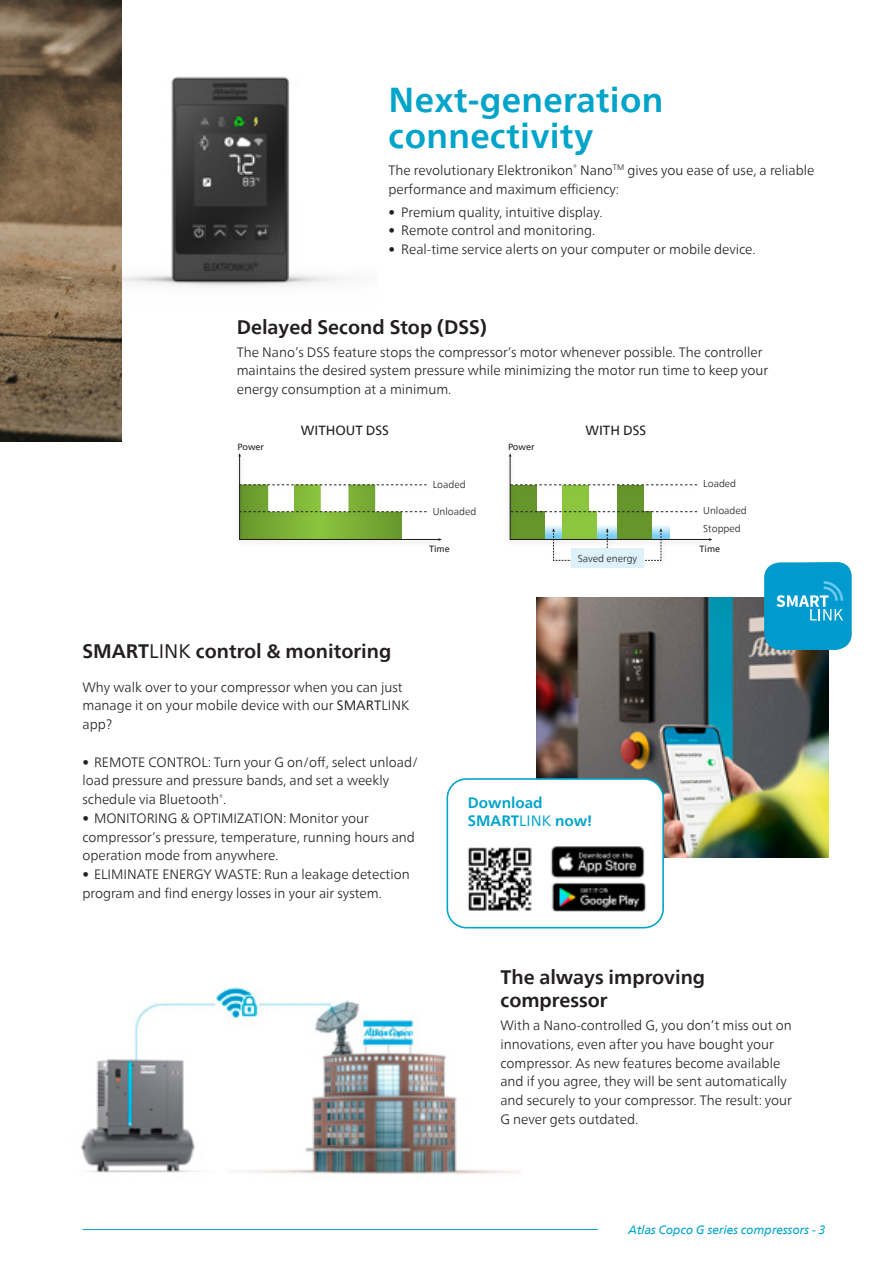
<style>
.page{position:relative;width:893px;height:1263px;background:#fff}
.page>*{position:absolute;margin:0;border:0;box-sizing:border-box;transform-origin:0 0}
.t1{font:700 34.5px/36px "Neue Frutiger World";letter-spacing:.01em;color:#00a4ca}
.t2{font:700 19.5px/23.4px "Neue Frutiger World";color:#231f20}
.t3{font:700 15px/18px "Neue Frutiger World";color:#00a4ca}
.t4{font:300 13.5px/18.8px "Neue Frutiger World";color:#231f20}
.t5{font:13.2px "Neue Frutiger World";color:#231f20}
.t6{font:italic 12px "Neue Frutiger World";color:#00a4ca}
.t7{font:300 9.9px "Neue Frutiger World";color:#231f20}
.t8{font:9px "Neue Frutiger World";color:#231f20}
.s1{font-weight:400}
</style>
<div class="page">
<hr style="left:82px;top:1229px;width:516px;height:1px;background:#00a4ca">
<img style="left:81px;top:987px;width:439px;height:187px">
<img style="left:121px;top:67px;width:224px;height:244px">
<div style="left:235px;top:453px;width:209px;height:93px;background:#f8f7f8"></div>
<svg style="left:238px;top:453px;width:204px;height:88px"></svg>
<div style="left:506px;top:481px;width:196px;height:10px;background:#f8f8f8"></div>
<div style="left:507px;top:508px;width:195px;height:10px;background:#f8f7f8"></div>
<svg style="left:509px;top:453px;width:203px;height:108px"></svg>
<div style="left:571px;top:549px;width:73px;height:19px;background:#ddf1fa"></div>
<img style="left:536px;top:597px;width:292px;height:261px">
<svg style="left:764px;top:562px;width:88px;height:88px;background:#18a2d2"></svg>
<div style="left:447px;top:779px;width:216px;height:149px;background:#fff;border-radius:19px"></div>
<div style="left:447px;top:778px;width:217px;height:150px;border:2px solid #00a4ca;border-radius:19px"></div>
<img style="left:468px;top:847px;width:64px;height:64px">
<img style="left:551px;top:847px;width:94px;height:32px">
<img style="left:551px;top:882px;width:95px;height:30px">
<img style="left:0;top:0;width:121px;height:442px">
<h1 class="t1" style="left:388px;top:81px;width:276px">Next-generation connectivity</h1>
<p class="t4" style="left:388px;top:161px;width:427px">The revolutionary Elektronikon<sup>®</sup> Nano<sup>TM</sup> gives you ease of use, a reliable performance and maximum efficiency:</p>
<p class="t4" style="left:388px;top:203px;width:216px">• Premium quality, intuitive display.</p>
<p class="t4" style="left:388px;top:221px;width:208px">• Remote control and monitoring.</p>
<p class="t4" style="left:388px;top:240px;width:369px">• Real-time service alerts on your computer or mobile device.</p>
<h2 class="t2" style="left:237px;top:315px;width:252px">Delayed Second Stop (DSS)</h2>
<p class="t4" style="left:237px;top:343px;width:533px">The Nano’s DSS feature stops the compressor’s motor whenever possible. The controller maintains the desired system pressure while minimizing the motor run time to keep your energy consumption at a minimum.</p>
<p class="t8" style="left:237px;top:440px;width:28px">Power</p>
<p class="t5" style="left:301px;top:420px;width:90px">WITHOUT DSS</p>
<p class="t7" style="left:433px;top:477px;width:35px">Loaded</p>
<p class="t7" style="left:433px;top:504px;width:45px">Unloaded</p>
<p class="t8" style="left:429px;top:541px;width:22px">Time</p>
<p class="t8" style="left:508px;top:440px;width:28px">Power</p>
<p class="t5" style="left:585px;top:420px;width:62px">WITH DSS</p>
<p class="t7" style="left:578px;top:551px;width:61px">Saved energy</p>
<p class="t7" style="left:703px;top:476px;width:35px">Loaded</p>
<p class="t7" style="left:703px;top:503px;width:45px">Unloaded</p>
<p class="t7" style="left:703px;top:521px;width:39px">Stopped</p>
<p class="t8" style="left:700px;top:541px;width:22px">Time</p>
<h2 class="t2" style="left:82px;top:639px;width:310px">SMART<span class="s1">LINK</span> control &amp; monitoring</h2>
<p class="t4" style="left:82px;top:678px;width:328px">Why walk over to your compressor when you can just manage it on your mobile device with our <span class="s1">SMART</span>LINK app?</p>
<p class="t4" style="left:82px;top:753px;width:337px">• REMOTE CONTROL: Turn your G on/off, select unload/ load pressure and pressure bands, and set a weekly schedule via Bluetooth<sup>®</sup>.</p>
<p class="t4" style="left:82px;top:809px;width:334px">• MONITORING &amp; OPTIMIZATION: Monitor your compressor’s pressure, temperature, running hours and operation mode from anywhere.</p>
<p class="t4" style="left:82px;top:865px;width:329px">• ELIMINATE ENERGY WASTE: Run a leakage detection program and find energy losses in your air system.</p>
<p class="t3" style="left:468px;top:793px;width:126px">Download<br>SMART<span class="s1">LINK</span> now!</p>
<h2 class="t2" style="left:500px;top:965px;width:206px">The always improving compressor</h2>
<p class="t4" style="left:500px;top:1016px;width:293px">With a Nano-controlled G, you don’t miss out on innovations, even after you have bought your compressor. As new features become available and if you agree, they will be sent automatically and securely to your compressor. The result: your G never gets outdated.</p>
<p class="t6" style="left:628px;top:1220px;width:199px">Atlas Copco G series compressors - 3</p>
</div>
